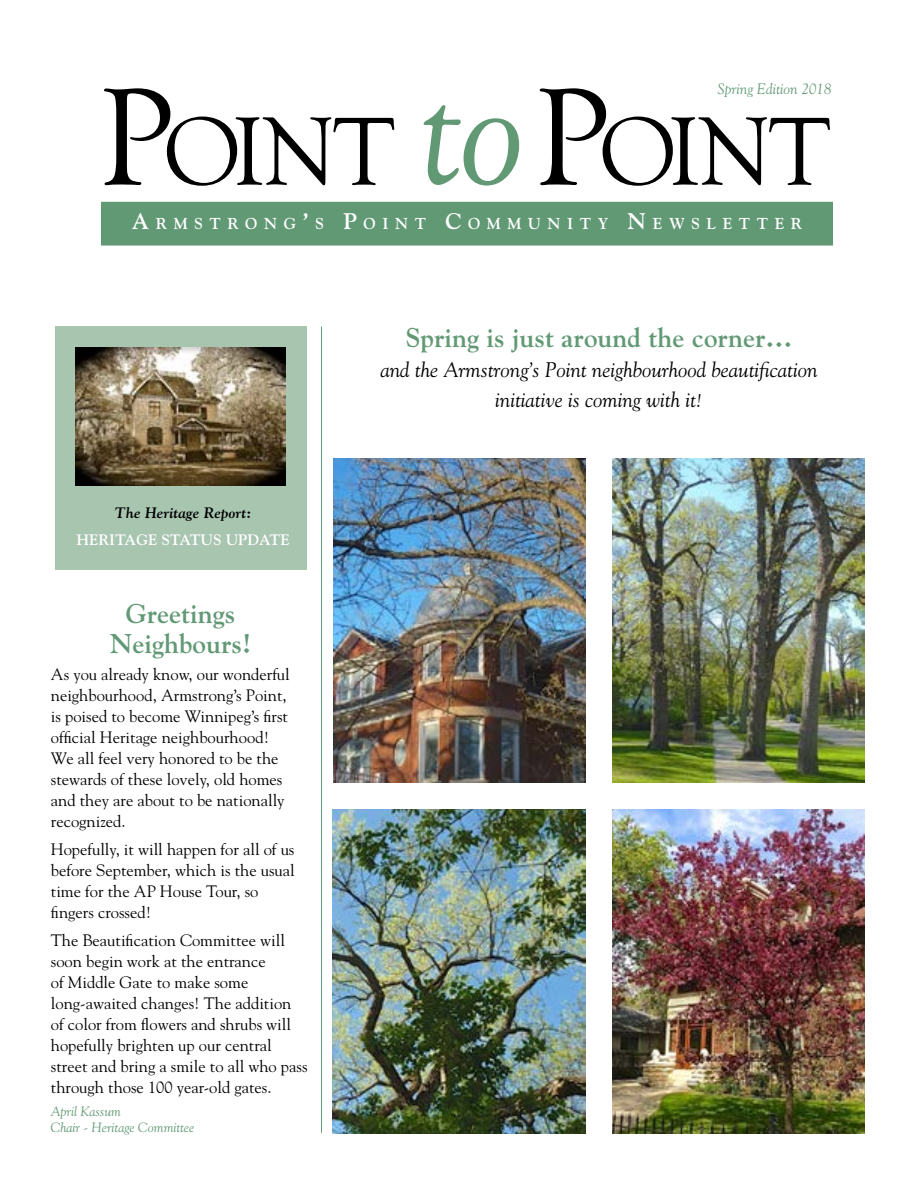
<style>
.page{position:relative;width:918px;height:1188px;background:#fff}
.page>*{position:absolute;margin:0;border:0;box-sizing:border-box;transform-origin:0 0}
.t1{font:99.9px "Goudy Old Style T";letter-spacing:-.025em;color:#000}
.t2{font:700 27px/30px "Goudy";color:#629975;text-align:center}
.t3{font:italic 21px/30px "Goudy";color:#000;text-align:center}
.t4{font:16.5px/21px "Goudy";color:#000}
.t5{font:700 15.75px "Goudy";letter-spacing:.415em;color:#fff}
.t6{font:700 15px "Goudy";color:#fff}
.t7{font:italic 700 15px "Goudy";color:#000}
.t8{font:italic 15px "Goudy";color:#629975}
.t9{font:italic 13.5px/16.2px "Goudy";color:#629975}
.s1{font-size:142.65px}
.s2{font-style:italic;font-size:165px;color:#629975}
.s3{font-size:22.5px}
</style>
<div class="page">
<img style="left:334px;top:458px;width:252px;height:325px">
<img style="left:613px;top:809px;width:252px;height:324px">
<div style="left:55px;top:327px;width:252px;height:243px;background:#a8c5b0"></div>
<img style="left:75px;top:347px;width:211px;height:138px">
<div style="left:101px;top:202px;width:732px;height:44px;background:#629975;border:2px solid #629975"></div>
<hr style="left:321px;top:327px;width:1px;height:806px;background:#629975">
<img style="left:613px;top:458px;width:252px;height:325px">
<img style="left:333px;top:810px;width:253px;height:323px">
<p class="t8" style="left:717px;top:80px;width:116px">Spring Edition 2018</p>
<h1 class="t1" style="left:98px;top:97px;width:733px"><span class="s1">P</span>OINT <span class="s2">to</span> <span class="s1">P</span>OINT</h1>
<p class="t5" style="left:132px;top:214px;width:672px"><span class="s3">A</span>RMSTRONG<span class="s3">’</span>S <span class="s3">P</span>OINT <span class="s3">C</span>OMMUNITY <span class="s3">N</span>EWSLETTER</p>
<p class="t7" style="left:115px;top:504px;width:138px">The Heritage Report:</p>
<p class="t6" style="left:77px;top:531px;width:23px">HERIT</p>
<p class="t6" style="left:125px;top:531px;width:77px">AGE STATUS</p>
<p class="t6" style="left:226px;top:531px;width:55px">UPDATE</p>
<h2 class="t2" style="left:110px;top:598px;width:142px">Greetings<br>Neighbours!</h2>
<p class="t4" style="left:51px;top:664px;width:240px">As you already know, our wonderful neighbourhood, Armstrong’s Point, is poised to become Winnipeg’s first official Heritage neighbourhood!<br>We all feel very honored to be the stewards of these lovely, old homes and they are about to be nationally recognized.</p>
<p class="t4" style="left:51px;top:839px;width:245px">Hopefully, it will happen for all of us before September, which is the usual time for the AP House Tour, so fingers crossed!</p>
<p class="t4" style="left:51px;top:930px;width:258px">The Beautification Committee will soon begin work at the entrance<br>of Middle Gate to make some long-awaited changes! The addition of color from flowers and shrubs will hopefully brighten up our central street and bring a smile to all who pass through those 100 year-old gates.</p>
<p class="t9" style="left:51px;top:1103px;width:145px">April Kassum<br>Chair - Heritage Committee</p>
<h2 class="t2" style="left:405px;top:322px;width:389px">Spring is just around the corner…</h2>
<p class="t3" style="left:380px;top:355px;width:439px">and the Armstrong’s Point neighbourhood beautification initiative is coming with it!</p>
</div>
